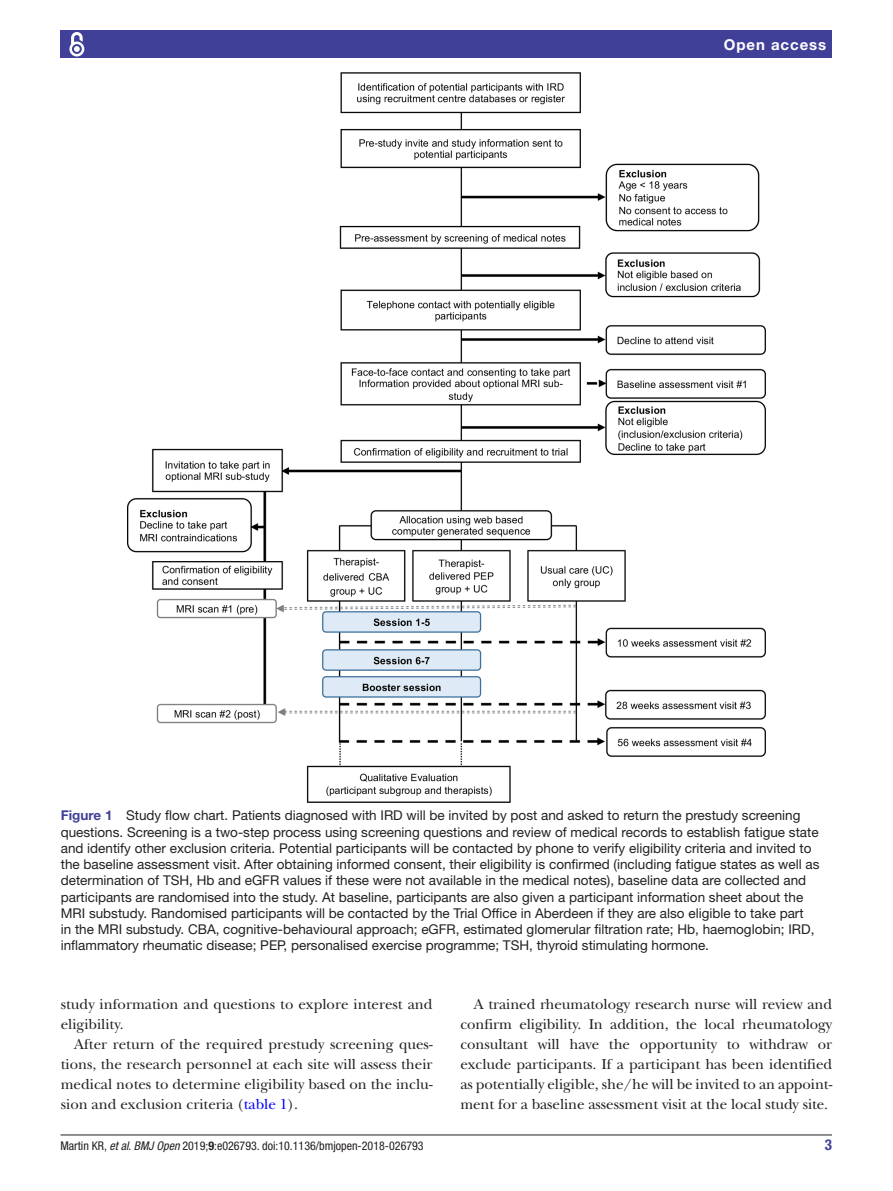
<style>
.page{position:relative;width:893px;height:1191px;background:#fff}
.page>*{position:absolute;margin:0;border:0;box-sizing:border-box;transform-origin:0 0}
.t1{font:15px/20.1px "New Baskerville";color:#231f20;text-align:justify}
.t2{font:700 15px "Helvetica Neue LT Std";letter-spacing:.065em;color:#fff}
.t3{font:700 condensed 15px "Helvetica Neue LT Std";color:#414099}
.t4{font:13.5px/16.2px "Helvetica Neue LT Std";color:#231f20}
.t5{font:condensed 12px "Helvetica Neue LT Std";color:#231f20}
.s1{font-weight:700;color:#414099}
.s2{color:#00f}
.s3{font-style:italic}
.s4{font-weight:700}
</style>
<div class="page">
<hr style="left:61px;top:1134px;width:771px;height:1px;background:#231f20">
<div style="left:61px;top:31px;width:771px;height:27px;background:#414099"></div>
<svg style="left:69px;top:32px;width:16px;height:25px"></svg>
<img style="left:127px;top:73px;width:638px;height:729px">
<p class="t2" style="left:724px;top:35px;width:104px">Open access</p>
<p class="t4" style="left:61px;top:807px;width:760px"><span class="s1">Figure 1</span> Study flow chart. Patients diagnosed with IRD will be invited by post and asked to return the prestudy screening questions. Screening is a two-step process using screening questions and review of medical records to establish fatigue state and identify other exclusion criteria. Potential participants will be contacted by phone to verify eligibility criteria and invited to the baseline assessment visit. After obtaining informed consent, their eligibility is confirmed (including fatigue states as well as determination of TSH, Hb and eGFR values if these were not available in the medical notes), baseline data are collected and participants are randomised into the study. At baseline, participants are also given a participant information sheet about the MRI substudy. Randomised participants will be contacted by the Trial Office in Aberdeen if they are also eligible to take part<br>in the MRI substudy. CBA, cognitive-behavioural approach; eGFR, estimated glomerular filtration rate; Hb, haemoglobin; IRD, inflammatory rheumatic disease; PEP, personalised exercise programme; TSH, thyroid stimulating hormone.</p>
<p class="t1" style="left:61px;top:994px;width:373px">study information and questions to explore interest and eligibility.</p>
<p class="t1" style="left:61px;top:1034px;width:373px;text-indent:14px">After return of the required prestudy screening ques&shy;tions, the research personnel at each site will assess their medical notes to determine eligibility based on the inclu&shy;sion and exclusion criteria (<span class="s2">table 1</span>).</p>
<p class="t1" style="left:460px;top:994px;width:373px;text-indent:13px">A trained rheumatology research nurse will review and confirm eligibility. In addition, the local rheumatology consultant will have the opportunity to withdraw or exclude participants. If a participant has been identified as potentially eligible, she/he will be invited to an appoint&shy;ment for a baseline assessment visit at the local study site.</p>
<p class="t5" style="left:61px;top:1138px;width:365px">Martin KR, <span class="s3">et al</span>. <span class="s3">BMJ Open</span> 2019;<span class="s4">9</span>:e026793. doi:10.1136/bmjopen-2018-026793</p>
<p class="t3" style="left:825px;top:1135px;width:9px">3</p>
</div>
